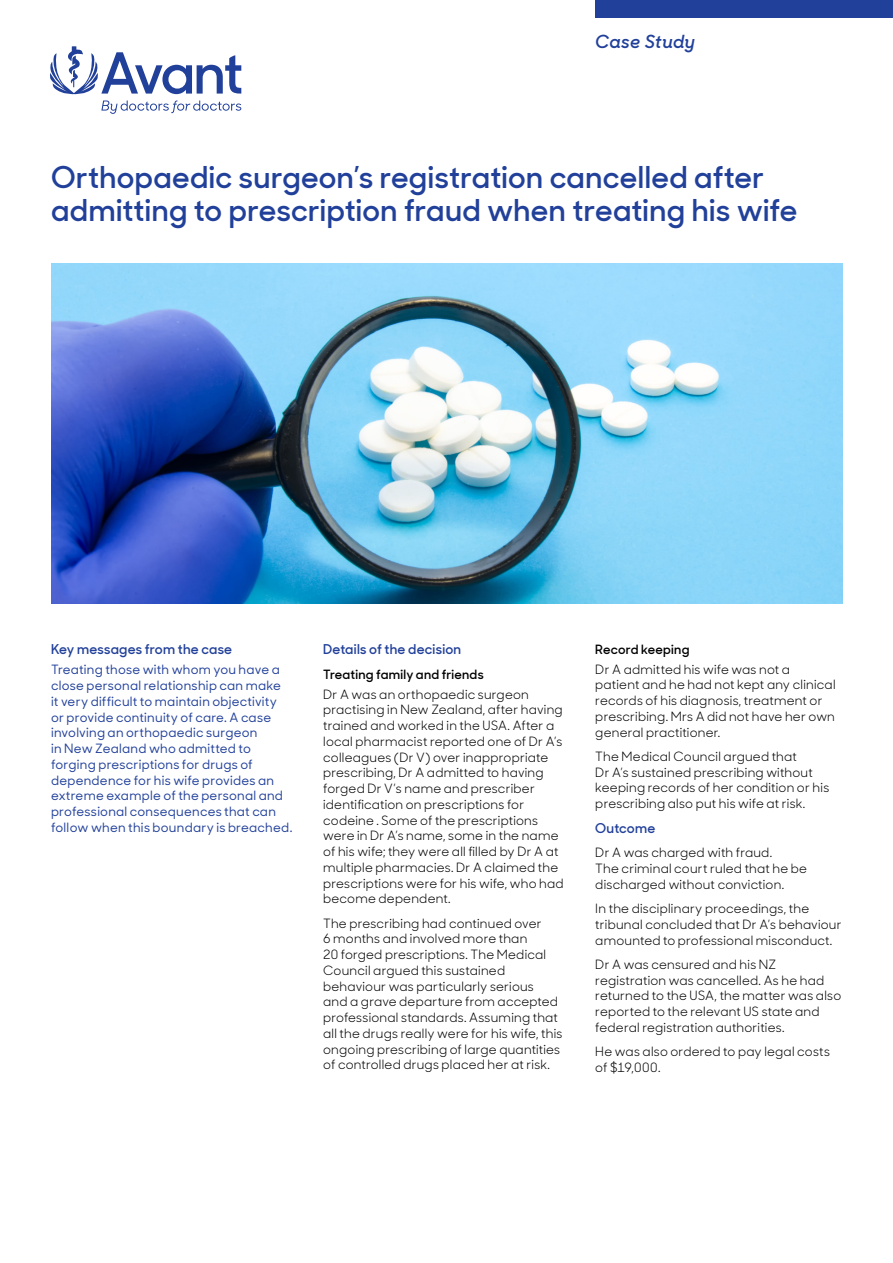
<style>
.page{position:relative;width:893px;height:1263px;background:#fff}
.page>*{position:absolute;margin:0;border:0;box-sizing:border-box;transform-origin:0 0}
.t1{font:600 30px/33px "Sharp Sans Display No 1";letter-spacing:.01em;color:#21409a}
.t2{font:italic 600 18px "Sharp Sans Display No 1";letter-spacing:.03em;color:#21409a}
.t3{font:600 13.5px "Sharp Sans Display No 1";letter-spacing:.02em;color:#21409a}
.t4{font:12.75px/15.8px "Sharp Sans Display No 1";letter-spacing:.02em;color:#000}
.t5{font:500 12.75px/15.8px "Sharp Sans Display No 1";letter-spacing:.02em;color:#21409a}
.t6{font:600 12.75px "Sharp Sans Display No 1";letter-spacing:.02em;color:#000}
</style>
<div class="page">
<div style="left:595px;top:0;width:298px;height:17px;background:#21409a"></div>
<img style="left:51px;top:264px;width:791px;height:340px">
<svg style="left:50px;top:46px;width:191px;height:49px"></svg>
<svg style="left:101px;top:101px;width:140px;height:13px"></svg>
<h2 class="t2" style="left:595px;top:26px;width:101px">Case Study</h2>
<h1 class="t1" style="left:51px;top:159px;width:748px">Orthopaedic surgeon’s registration cancelled after admitting to prescription fraud when treating his wife</h1>
<p class="t3" style="left:51px;top:639px;width:183px">Key messages from the case</p>
<p class="t5" style="left:51px;top:661px;width:243px">Treating those with whom you have a close personal relationship can make<br>it very difficult to maintain objectivity or provide continuity of care. A case involving an orthopaedic surgeon<br>in New Zealand who admitted to forging prescriptions for drugs of dependence for his wife provides an extreme example of the personal and professional consequences that can follow when this boundary is breached.</p>
<p class="t3" style="left:323px;top:639px;width:140px">Details of the decision</p>
<p class="t6" style="left:323px;top:664px;width:162px">Treating family and friends</p>
<p class="t4" style="left:323px;top:685px;width:242px">Dr A was an orthopaedic surgeon practising in New Zealand, after having trained and worked in the USA. After a local pharmacist reported one of Dr A’s colleagues (Dr V) over inappropriate prescribing, Dr A admitted to having forged Dr V’s name and prescriber identification on prescriptions for codeine . Some of the prescriptions were in Dr A’s name, some in the name of his wife; they were all filled by Dr A at multiple pharmacies. Dr A claimed the prescriptions were for his wife, who had become dependent.</p>
<p class="t4" style="left:323px;top:914px;width:241px">The prescribing had continued over<br>6 months and involved more than<br>20 forged prescriptions. The Medical Council argued this sustained behaviour was particularly serious<br>and a grave departure from accepted professional standards. Assuming that all the drugs really were for his wife, this ongoing prescribing of large quantities of controlled drugs placed her at risk.</p>
<p class="t6" style="left:595px;top:639px;width:96px">Record keeping</p>
<p class="t4" style="left:595px;top:660px;width:242px">Dr A admitted his wife was not a patient and he had not kept any clinical records of his diagnosis, treatment or prescribing. Mrs A did not have her own general practitioner.</p>
<p class="t4" style="left:595px;top:747px;width:236px">The Medical Council argued that<br>Dr A’s sustained prescribing without keeping records of her condition or his prescribing also put his wife at risk.</p>
<p class="t3" style="left:595px;top:818px;width:62px">Outcome</p>
<p class="t4" style="left:595px;top:844px;width:213px">Dr A was charged with fraud.<br>The criminal court ruled that he be discharged without conviction.</p>
<p class="t4" style="left:595px;top:900px;width:248px">In the disciplinary proceedings, the tribunal concluded that Dr A’s behaviour amounted to professional misconduct.</p>
<p class="t4" style="left:595px;top:955px;width:247px">Dr A was censured and his NZ registration was cancelled. As he had returned to the USA, the matter was also reported to the relevant US state and federal registration authorities.</p>
<p class="t4" style="left:595px;top:1043px;width:236px">He was also ordered to pay legal costs of $19,000.</p>
</div>
